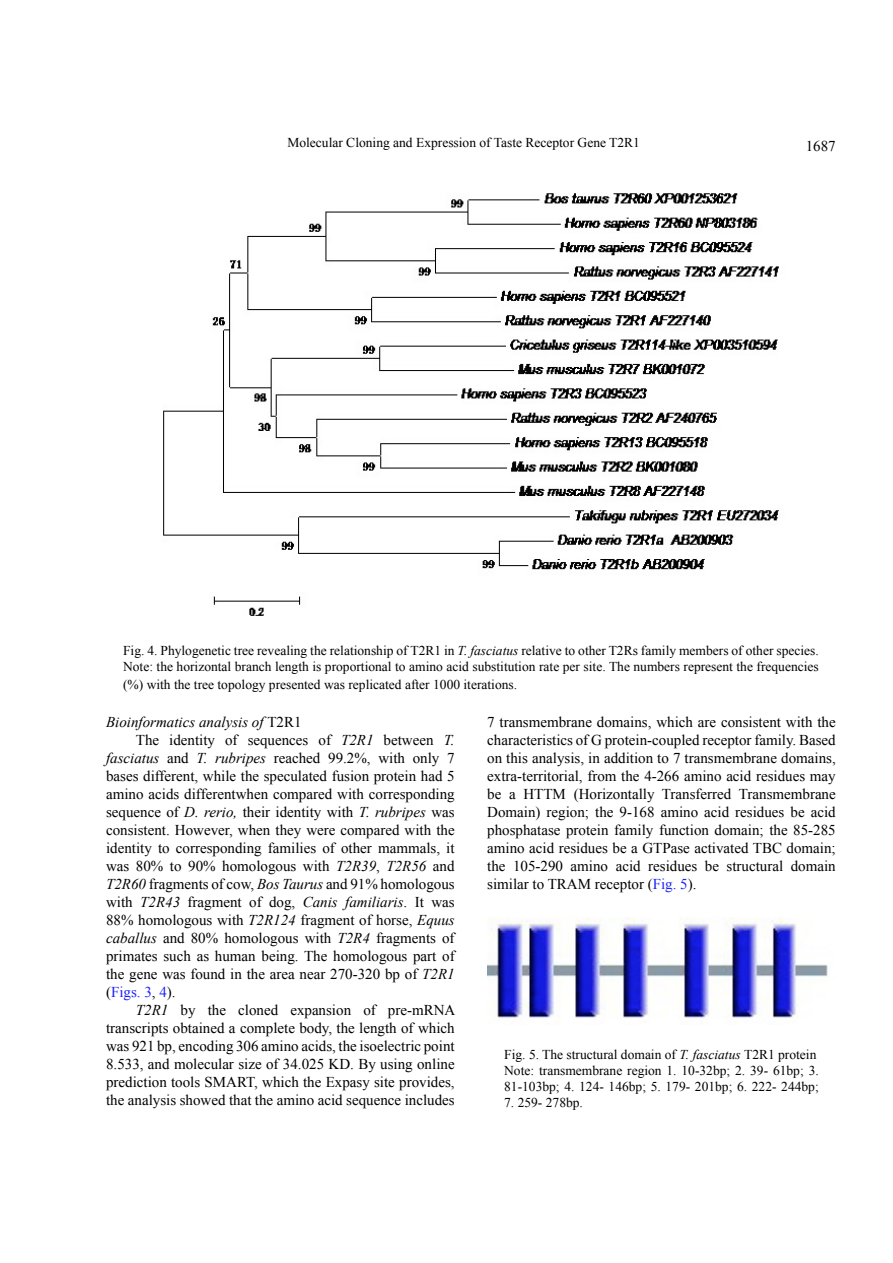
<style>
.page{position:relative;width:893px;height:1263px;background:#fff}
.page>*{position:absolute;margin:0;border:0;box-sizing:border-box;transform-origin:0 0}
.t1{font:15px/18px "Times New Roman";color:#000;text-align:justify}
.t2{font:italic 15px "Times New Roman";color:#000}
.t3{font:15px "Times New Roman";color:#1922fb}
.t4{font:13.5px/16.2px "Times New Roman";color:#000}
.s1{font-style:italic}
.s2{font-style:normal}
.s3{color:#000}
.s4{color:#1922fb}
</style>
<div class="page">
<img style="left:163px;top:193px;width:616px;height:423px">
<img style="left:487px;top:917px;width:341px;height:102px">
<p class="t4" style="left:287px;top:134px;width:354px">Molecular Cloning and Expression of Taste Receptor Gene T2R1</p>
<p class="t1" style="left:806px;top:137px;width:31px">1687</p>
<p class="t4" style="left:123px;top:642px;width:697px">Fig. 4. Phylogenetic tree revealing the relationship of T2R1 in <span class="s1">T. fasciatus</span> relative to other T2Rs family members of other species.<br>Note: the horizontal branch length is proportional to amino acid substitution rate per site. The numbers represent the frequencies</p>
<p class="t4" style="left:123px;top:676px;width:396px">(%) with the tree topology presented was replicated after 1000 iterations.</p>
<p class="t2" style="left:106px;top:711px;width:197px">Bioinformatics analysis of <span class="s2">T2R1</span></p>
<p class="t1" style="left:136px;top:730px;width:320px">The identity of sequences of <span class="s1">T2R1</span> between <span class="s1">T.</span></p>
<p class="t1" style="left:106px;top:748px;width:350px"><span class="s1">fasciatus</span> and <span class="s1">T. rubripes</span> reached 99.2%, with only 7</p>
<p class="t1" style="left:106px;top:766px;width:350px">bases different, while the speculated fusion protein had 5</p>
<p class="t1" style="left:106px;top:784px;width:350px">amino acids differentwhen compared with corresponding</p>
<p class="t1" style="left:106px;top:802px;width:350px">sequence of <span class="s1">D. rerio,</span> their identity with <span class="s1">T. rubripes</span> was</p>
<p class="t1" style="left:106px;top:820px;width:350px">consistent. However, when they were compared with the</p>
<p class="t1" style="left:106px;top:838px;width:350px">identity to corresponding families of other mammals, it</p>
<p class="t1" style="left:106px;top:856px;width:350px">was 80% to 90% homologous with <span class="s1">T2R39</span>, <span class="s1">T2R56</span> and</p>
<p class="t1" style="left:106px;top:874px;width:350px"><span class="s1">T2R60</span> fragments of cow, <span class="s1">Bos Taurus</span> and 91% homologous</p>
<p class="t1" style="left:106px;top:892px;width:350px">with <span class="s1">T2R43</span> fragment of dog, <span class="s1">Canis familiaris</span>. It was</p>
<p class="t1" style="left:106px;top:910px;width:350px">88% homologous with <span class="s1">T2R124</span> fragment of horse, <span class="s1">Equus</span></p>
<p class="t1" style="left:106px;top:928px;width:350px"><span class="s1">caballus</span> and 80% homologous with <span class="s1">T2R4</span> fragments of</p>
<p class="t1" style="left:106px;top:946px;width:350px">primates such as human being. The homologous part of</p>
<p class="t1" style="left:106px;top:964px;width:350px">the gene was found in the area near 270-320 bp of <span class="s1">T2R1</span></p>
<p class="t3" style="left:106px;top:982px;width:71px"><span class="s3">(</span>Figs. 3<span class="s3">,</span> 4<span class="s3">).</span></p>
<p class="t1" style="left:136px;top:1000px;width:321px"><span class="s1">T2R1</span> by the cloned expansion of pre-mRNA</p>
<p class="t1" style="left:106px;top:1018px;width:350px">transcripts obtained a complete body, the length of which</p>
<p class="t1" style="left:106px;top:1036px;width:350px">was 921 bp, encoding 306 amino acids, the isoelectric point</p>
<p class="t1" style="left:106px;top:1054px;width:350px">8.533, and molecular size of 34.025 KD. By using online</p>
<p class="t1" style="left:106px;top:1072px;width:350px">prediction tools SMART, which the Expasy site provides,</p>
<p class="t1" style="left:106px;top:1090px;width:350px">the analysis showed that the amino acid sequence includes</p>
<p class="t1" style="left:487px;top:712px;width:350px">7 transmembrane domains, which are consistent with the characteristics of G protein-coupled receptor family. Based on this analysis, in addition to 7 transmembrane domains, extra-territorial, from the 4-266 amino acid residues may be a HTTM (Horizontally Transferred Transmembrane Domain) region; the 9-168 amino acid residues be acid phosphatase protein family function domain; the 85-285 amino acid residues be a GTPase activated TBC domain; the 105-290 amino acid residues be structural domain similar to TRAM receptor (<span class="s4">Fig. 5</span>).</p>
<p class="t4" style="left:504px;top:1046px;width:316px">Fig. 5. The structural domain of <span class="s1">T. fasciatus</span> T2R1 protein<br>Note: transmembrane region 1. 10-32bp; 2. 39- 61bp; 3.<br>81-103bp; 4. 124- 146bp; 5. 179- 201bp; 6. 222- 244bp;</p>
<p class="t4" style="left:504px;top:1094px;width:80px">7. 259- 278bp.</p>
</div>
